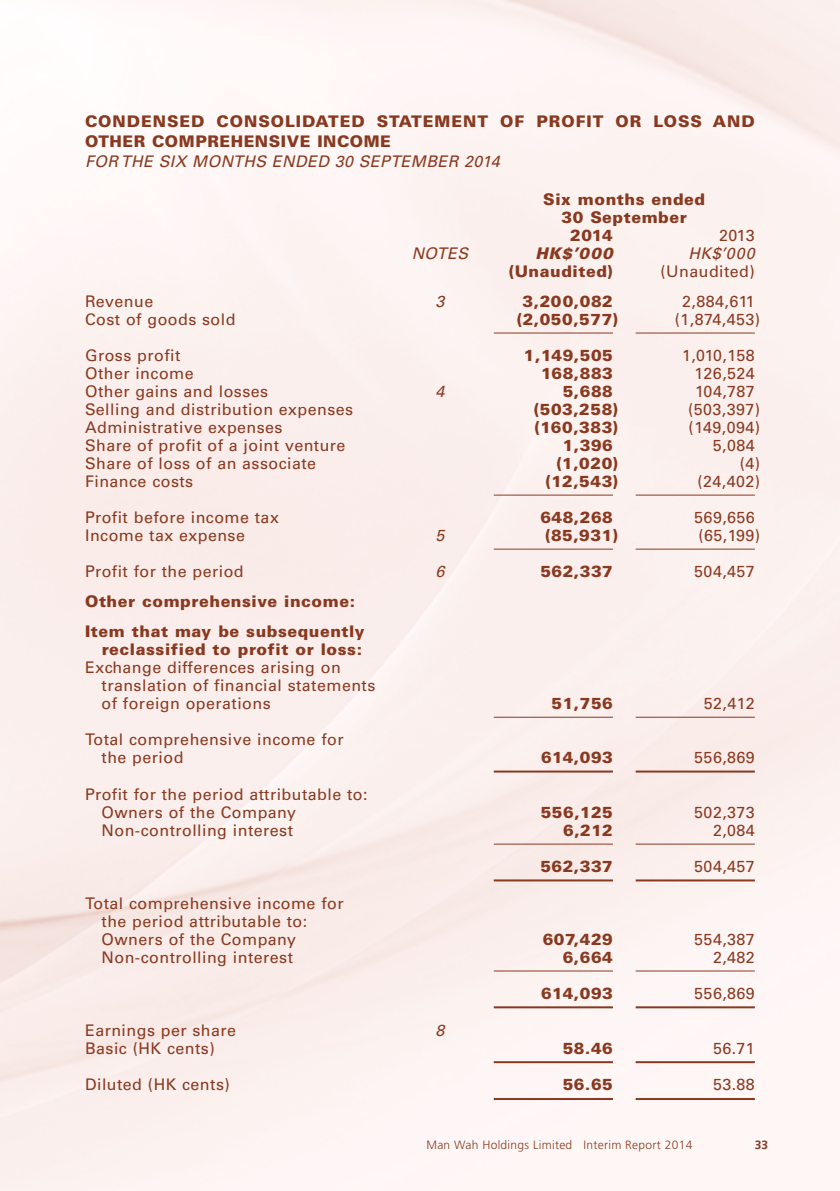
<style>
.page{position:relative;width:840px;height:1191px;background:#fff}
.page>*{position:absolute;margin:0;border:0;box-sizing:border-box;transform-origin:0 0}
.t1{font:16px/18px "Univers LT Std";letter-spacing:.03em;color:#89391f}
.t2{font:900 16px/30px "Univers LT Std";letter-spacing:.035em;color:#89391f}
.t3{font:900 16px/20px "Univers LT Std";letter-spacing:.06em;color:#89391f}
.t4{font:italic 16px "Univers LT Std";letter-spacing:.03em;color:#89391f}
.t5{font:italic 900 16px "Univers LT Std";color:#89391f}
.t6{font:300 12px "Frutiger LT Std";letter-spacing:.025em;color:#89391f}
.t7{font:700 12px "Frutiger LT Std";color:#89391f}
</style>
<div class="page">
<img style="left:0;top:0;width:839px;height:1191px">
<hr style="left:493px;top:332px;width:119px;height:1px;background:#89391f">
<hr style="left:635px;top:332px;width:119px;height:1px;background:#89391f">
<hr style="left:493px;top:494px;width:119px;height:1px;background:#89391f">
<hr style="left:635px;top:494px;width:119px;height:1px;background:#89391f">
<hr style="left:493px;top:548px;width:119px;height:1px;background:#89391f">
<hr style="left:635px;top:548px;width:119px;height:1px;background:#89391f">
<hr style="left:493px;top:716px;width:119px;height:1px;background:#89391f">
<hr style="left:635px;top:716px;width:119px;height:1px;background:#89391f">
<hr style="left:493px;top:770px;width:119px;height:2px;background:#89391f">
<hr style="left:635px;top:770px;width:119px;height:2px;background:#89391f">
<hr style="left:493px;top:843px;width:119px;height:1px;background:#89391f">
<hr style="left:635px;top:843px;width:119px;height:1px;background:#89391f">
<hr style="left:493px;top:879px;width:119px;height:2px;background:#89391f">
<hr style="left:635px;top:879px;width:119px;height:2px;background:#89391f">
<hr style="left:493px;top:970px;width:119px;height:1px;background:#89391f">
<hr style="left:635px;top:970px;width:119px;height:1px;background:#89391f">
<hr style="left:493px;top:1006px;width:119px;height:2px;background:#89391f">
<hr style="left:635px;top:1006px;width:119px;height:2px;background:#89391f">
<hr style="left:493px;top:1061px;width:119px;height:2px;background:#89391f">
<hr style="left:635px;top:1061px;width:119px;height:2px;background:#89391f">
<hr style="left:493px;top:1098px;width:119px;height:2px;background:#89391f">
<hr style="left:635px;top:1098px;width:119px;height:2px;background:#89391f">
<p class="t3" style="left:85px;top:111px;width:671px">CONDENSED CONSOLIDATED STATEMENT OF PROFIT OR LOSS AND<br>OTHER COMPREHENSIVE INCOME</p>
<p class="t4" style="left:85px;top:152px;width:416px">FOR THE SIX MONTHS ENDED 30 SEPTEMBER 2014</p>
<p class="t2" style="left:543px;top:184px;width:163px">Six months ended</p>
<p class="t2" style="left:561px;top:202px;width:127px">30 September</p>
<p class="t2" style="left:570px;top:220px;width:44px">2014</p>
<p class="t1" style="left:718px;top:226px;width:37px">2013</p>
<p class="t4" style="left:411px;top:244px;width:58px">NOTES</p>
<p class="t5" style="left:535px;top:243px;width:79px">HK$’000</p>
<p class="t4" style="left:688px;top:244px;width:68px">HK$’000</p>
<p class="t2" style="left:508px;top:256px;width:105px">(Unaudited)</p>
<p class="t1" style="left:660px;top:262px;width:96px">(Unaudited)</p>
<p class="t1" style="left:85px;top:292px;width:70px">Revenue</p>
<p class="t4" style="left:435px;top:292px;width:10px">3</p>
<p class="t2" style="left:522px;top:286px;width:92px">3,200,082</p>
<p class="t1" style="left:681px;top:292px;width:74px">2,884,611</p>
<p class="t1" style="left:85px;top:310px;width:152px">Cost of goods sold</p>
<p class="t2" style="left:516px;top:304px;width:103px">(2,050,577)</p>
<p class="t1" style="left:674px;top:310px;width:87px">(1,874,453)</p>
<p class="t1" style="left:85px;top:346px;width:97px">Gross profit</p>
<p class="t2" style="left:523px;top:340px;width:90px">1,149,505</p>
<p class="t1" style="left:681px;top:346px;width:74px">1,010,158</p>
<p class="t1" style="left:85px;top:364px;width:110px">Other income</p>
<p class="t2" style="left:540px;top:358px;width:73px">168,883</p>
<p class="t1" style="left:694px;top:364px;width:62px">126,524</p>
<p class="t1" style="left:85px;top:382px;width:184px">Other gains and losses</p>
<p class="t4" style="left:435px;top:382px;width:10px">4</p>
<p class="t2" style="left:562px;top:376px;width:52px">5,688</p>
<p class="t1" style="left:694px;top:382px;width:61px">104,787</p>
<p class="t1" style="left:85px;top:400px;width:269px">Selling and distribution expenses</p>
<p class="t2" style="left:533px;top:394px;width:86px">(503,258)</p>
<p class="t1" style="left:687px;top:400px;width:74px">(503,397)</p>
<p class="t1" style="left:85px;top:418px;width:199px">Administrative expenses</p>
<p class="t2" style="left:534px;top:412px;width:85px">(160,383)</p>
<p class="t1" style="left:688px;top:418px;width:73px">(149,094)</p>
<p class="t1" style="left:85px;top:436px;width:262px">Share of profit of a joint venture</p>
<p class="t2" style="left:562px;top:430px;width:52px">1,396</p>
<p class="t1" style="left:712px;top:436px;width:43px">5,084</p>
<p class="t1" style="left:85px;top:454px;width:232px">Share of loss of an associate</p>
<p class="t2" style="left:556px;top:448px;width:63px">(1,020)</p>
<p class="t1" style="left:739px;top:454px;width:22px">(4)</p>
<p class="t1" style="left:85px;top:472px;width:110px">Finance costs</p>
<p class="t2" style="left:545px;top:466px;width:74px">(12,543)</p>
<p class="t1" style="left:697px;top:472px;width:64px">(24,402)</p>
<p class="t1" style="left:85px;top:508px;width:195px">Profit before income tax</p>
<p class="t2" style="left:540px;top:502px;width:74px">648,268</p>
<p class="t1" style="left:694px;top:508px;width:62px">569,656</p>
<p class="t1" style="left:85px;top:526px;width:161px">Income tax expense</p>
<p class="t4" style="left:435px;top:526px;width:10px">5</p>
<p class="t2" style="left:545px;top:520px;width:75px">(85,931)</p>
<p class="t1" style="left:698px;top:526px;width:63px">(65,199)</p>
<p class="t1" style="left:85px;top:562px;width:160px">Profit for the period</p>
<p class="t4" style="left:435px;top:562px;width:10px">6</p>
<p class="t2" style="left:540px;top:556px;width:74px">562,337</p>
<p class="t1" style="left:694px;top:562px;width:62px">504,457</p>
<p class="t2" style="left:85px;top:586px;width:281px">Other comprehensive income:<br>Item that may be subsequently</p>
<p class="t2" style="left:102px;top:634px;width:262px">reclassified to profit or loss:</p>
<p class="t1" style="left:101px;top:658px;width:275px;text-indent:-16px">Exchange differences arising on translation of financial statements of foreign operations</p>
<p class="t2" style="left:551px;top:688px;width:63px">51,756</p>
<p class="t1" style="left:703px;top:694px;width:52px">52,412</p>
<p class="t1" style="left:101px;top:730px;width:243px;text-indent:-16px">Total comprehensive income for the period</p>
<p class="t1" style="left:101px;top:785px;width:267px;text-indent:-16px">Profit for the period attributable to:<br>Owners of the Company</p>
<p class="t2" style="left:540px;top:742px;width:73px">614,093</p>
<p class="t1" style="left:694px;top:748px;width:62px">556,869</p>
<p class="t2" style="left:540px;top:797px;width:74px">556,125</p>
<p class="t1" style="left:694px;top:803px;width:62px">502,373</p>
<p class="t1" style="left:101px;top:821px;width:193px">Non-controlling interest</p>
<p class="t2" style="left:563px;top:815px;width:51px">6,212</p>
<p class="t1" style="left:712px;top:821px;width:43px">2,084</p>
<p class="t2" style="left:540px;top:851px;width:74px">562,337</p>
<p class="t1" style="left:694px;top:857px;width:62px">504,457</p>
<p class="t1" style="left:101px;top:894px;width:243px;text-indent:-16px">Total comprehensive income for the period attributable to:<br>Owners of the Company</p>
<p class="t2" style="left:542px;top:924px;width:72px">607,429</p>
<p class="t1" style="left:694px;top:930px;width:62px">554,387</p>
<p class="t1" style="left:101px;top:948px;width:193px">Non-controlling interest</p>
<p class="t2" style="left:562px;top:942px;width:52px">6,664</p>
<p class="t1" style="left:712px;top:948px;width:43px">2,482</p>
<p class="t2" style="left:540px;top:978px;width:73px">614,093</p>
<p class="t1" style="left:694px;top:984px;width:62px">556,869</p>
<p class="t1" style="left:85px;top:1021px;width:152px">Earnings per share</p>
<p class="t4" style="left:435px;top:1020px;width:10px">8</p>
<p class="t1" style="left:85px;top:1039px;width:131px">Basic (HK cents)</p>
<p class="t2" style="left:562px;top:1032px;width:52px">58.46</p>
<p class="t1" style="left:712px;top:1039px;width:43px">56.71</p>
<p class="t1" style="left:85px;top:1075px;width:146px">Diluted (HK cents)</p>
<p class="t2" style="left:562px;top:1069px;width:52px">56.65</p>
<p class="t1" style="left:712px;top:1075px;width:43px">53.88</p>
<p class="t6" style="left:426px;top:1137px;width:267px">Man Wah Holdings Limited Interim Report 2014</p>
<p class="t7" style="left:754px;top:1137px;width:15px">33</p>
</div>
